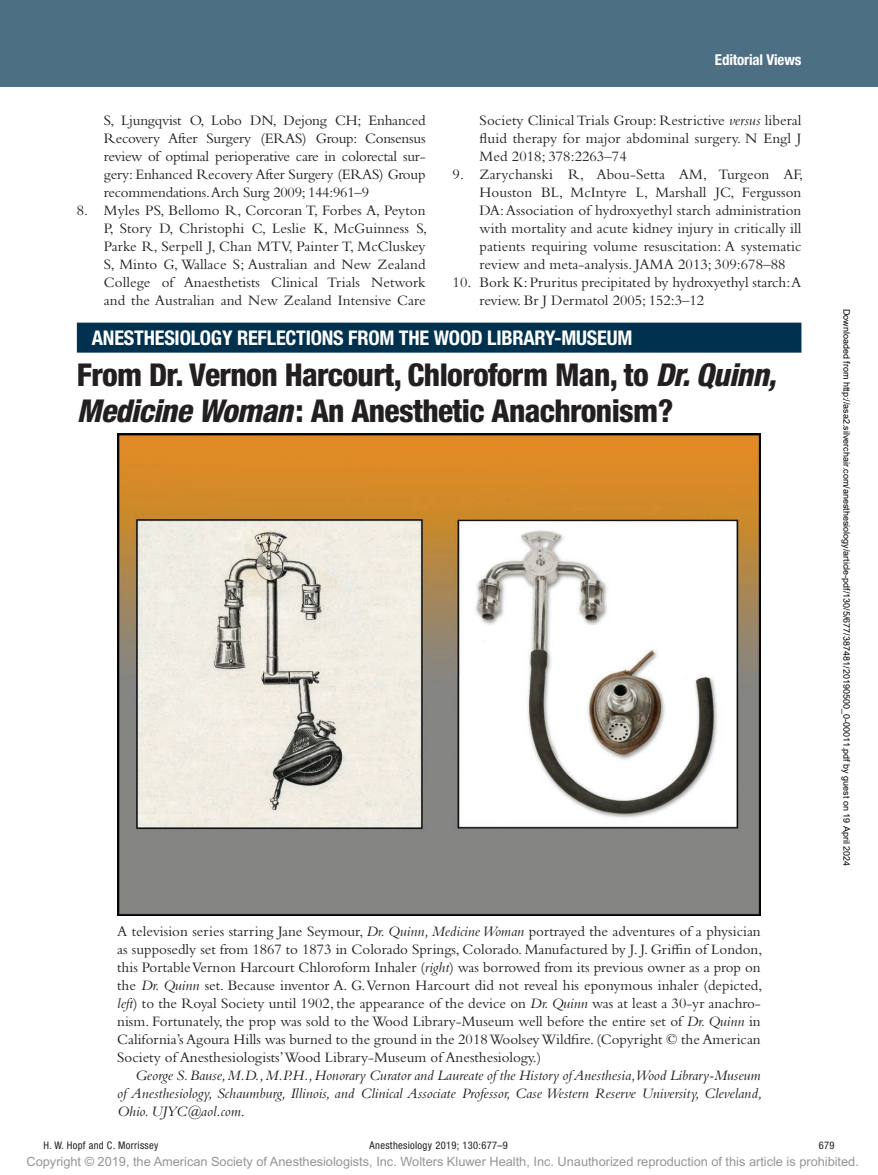
<style>
.page{position:relative;width:878px;height:1175px;background:#fff}
.page>*{position:absolute;margin:0;border:0;box-sizing:border-box;transform-origin:0 0}
.t1{font:800 condensed 31.5px/36px "Helvetica Neue LT Std";letter-spacing:-.02em;color:#231f20}
.t2{font:700 condensed 20.25px "Helvetica Neue LT Std";letter-spacing:-.01em;color:#fff}
.t3{font:15px/18px "Bembo Std";color:#231f20;text-align:justify}
.t4{font:italic 15px/18px "Bembo Std";color:#231f20;text-align:justify}
.t5{font:700 condensed 15px "Helvetica Neue LT Std";color:#fff}
.t6{font:12.75px "Arial MT Std";color:#939598}
.t7{font:condensed 10.5px "Helvetica Neue LT Std";letter-spacing:.03em;color:#231f20}
.t8{font:9px "Arial";color:#000}
.s1{font-style:italic}
.s2{font-style:normal}
</style>
<div class="page">
<div style="left:0;top:0;width:878px;height:86px;background:#4d6f84"></div>
<div style="left:77px;top:322px;width:724px;height:30px;background:#003250"></div>
<img style="left:118px;top:433px;width:642px;height:482px">
<p class="t3" style="left:104px;top:111px;width:323px">S, Ljungqvist O, Lobo DN, Dejong CH; Enhanced Recovery After Surgery (ERAS) Group: Consensus review of optimal perioperative care in colorectal sur&shy;gery: Enhanced Recovery After Surgery (ERAS) Group recommendations. Arch Surg 2009; 144:961–9</p>
<p class="t3" style="left:104px;top:201px;width:325px;text-indent:-27px">8. Myles PS, Bellomo R, Corcoran T, Forbes A, Peyton P, Story D, Christophi C, Leslie K, McGuinness S, Parke R, Serpell J, Chan MTV, Painter T, McCluskey S, Minto G, Wallace S; Australian and New Zealand College of Anaesthetists Clinical Trials Network and the Australian and New Zealand Intensive Care</p>
<p class="t5" style="left:715px;top:51px;width:88px">Editorial Views</p>
<p class="t3" style="left:479px;top:111px;width:323px">Society Clinical Trials Group: Restrictive <span class="s1">versus</span> liberal fluid therapy for major abdominal surgery. N Engl J Med 2018; 378:2263–74</p>
<p class="t3" style="left:479px;top:165px;width:325px;text-indent:-27px">9. Zarychanski R, Abou-Setta AM, Turgeon AF, Houston BL, McIntyre L, Marshall JC, Fergusson DA: Association of hydroxyethyl starch administration with mortality and acute kidney injury in critically ill patients requiring volume resuscitation: A systematic review and meta-analysis. JAMA 2013; 309:678–88</p>
<p class="t3" style="left:479px;top:273px;width:323px;text-indent:-27px">10. Bork K: Pruritus precipitated by hydroxyethyl starch: A review. Br J Dermatol 2005; 152:3–12</p>
<h2 class="t2" style="left:92px;top:326px;width:83px">ANESTHESIOLO</h2>
<h2 class="t2" style="left:211px;top:326px;width:236px">GY REFLECTIONS FROM THE WOOD</h2>
<h2 class="t2" style="left:487px;top:326px;width:147px">LIBRARY-MUSEUM</h2>
<h1 class="t1" style="left:77px;top:357px;width:701px">From Dr. Vernon Harcourt, Chloroform Man, to <span class="s1">Dr. Quinn,<br>Medicine Woman</span>: An Anesthetic Anachronism?</h1>
<p class="t3" style="left:117px;top:922px;width:646px">A television series starring Jane Seymour, <span class="s1">Dr. Quinn, Medicine Woman</span> portrayed the adventures of a physician as supposedly set from 1867 to 1873 in Colorado Springs, Colorado. Manufactured by J. J. Griffin of London, this Portable Vernon Harcourt Chloroform Inhaler (<span class="s1">right</span>) was borrowed from its previous owner as a prop on the <span class="s1">Dr. Quinn</span> set. Because inventor A. G. Vernon Harcourt did not reveal his eponymous inhaler (depicted, <span class="s1">left</span>) to the Royal Society until 1902, the appearance of the device on <span class="s1">Dr. Quinn</span> was at least a 30-yr anachro&shy;nism. Fortunately, the prop was sold to the Wood Library-Museum well before the entire set of <span class="s1">Dr. Quinn</span> in California’s Agoura Hills was burned to the ground in the 2018 Woolsey Wildfire. (Copyright © the American Society of Anesthesiologists’Wood Library-Museum of Anesthesiology.)</p>
<p class="t4" style="left:117px;top:1066px;width:646px;text-indent:18px">George S. Bause, M.D., M.P.H., Honorary Curator and Laureate of the History of Anesthesia, Wood Library-Museum of Anesthesiology, Schaumburg, Illinois, and Clinical Associate Professor, Case Western Reserve University, Cleveland, Ohio. UJYC@aol.com<span class="s2">.</span></p>
<p class="t8" style="left:850px;top:309px;width:559px;rotate:90deg">Downloaded from http://asa2.silverchair.com/anesthesiology/article-pdf/130/5/677/387481/20190500_0-00011.pdf by guest on 19 April 2024</p>
<p class="t7" style="left:43px;top:1139px;width:116px">H. W. Hopf and C. Morrissey</p>
<p class="t7" style="left:369px;top:1139px;width:140px">Anesthesiology 2019; 130:677–9</p>
<p class="t7" style="left:818px;top:1139px;width:17px">679</p>
<p class="t6" style="left:27px;top:1154px;width:833px">Copyright © 2019, the American Society of Anesthesiologists, Inc. Wolters Kluwer Health, Inc. Unauthorized reproduction of this article is prohibited.</p>
</div>
